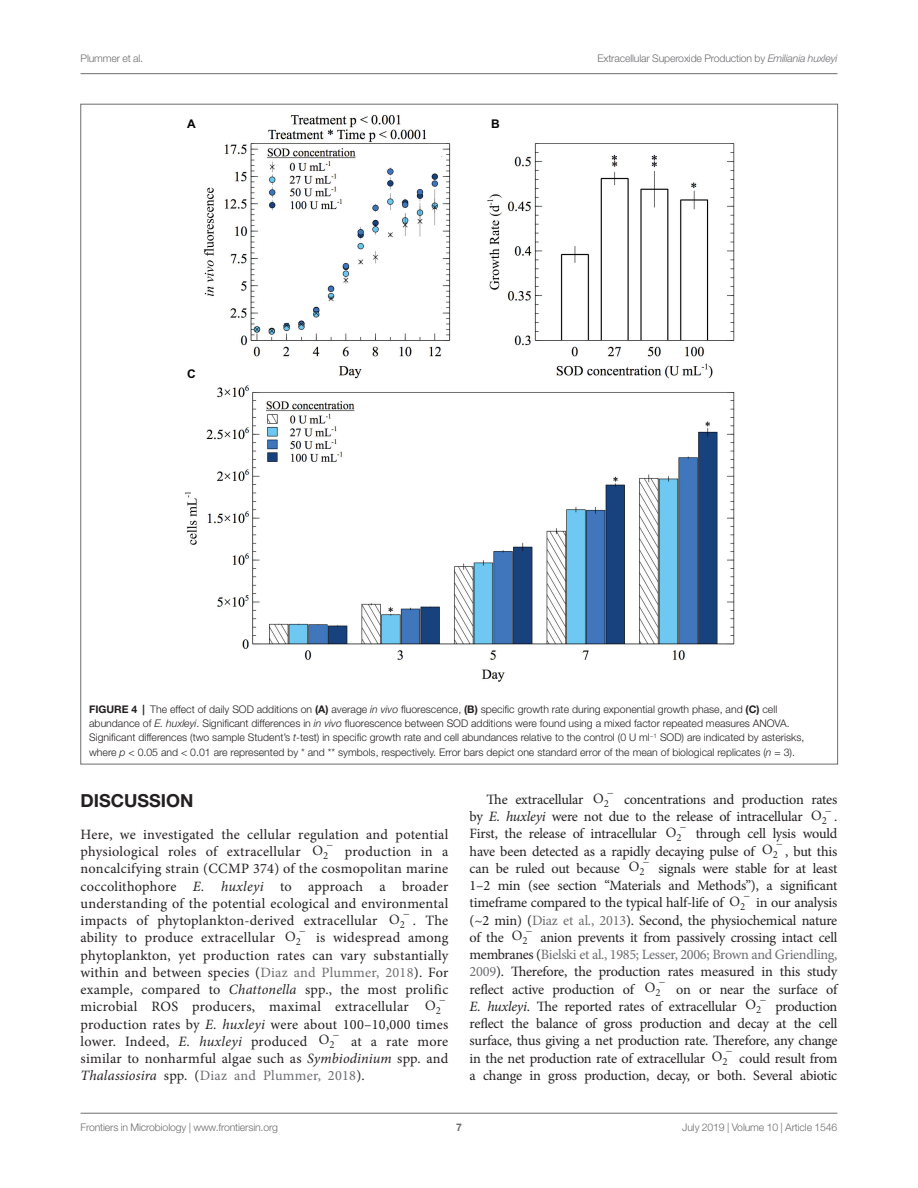
<style>
.page{position:relative;width:918px;height:1188px;background:#fff}
.page>*{position:absolute;margin:0;border:0;box-sizing:border-box;transform-origin:0 0}
.t1{font:700 18px "Helvetica Neue LT Std";color:#231f20}
.t2{font:14.25px/17.2px "Minion Pro";letter-spacing:.02em;color:#231f20}
.t3{font:700 12px "Arial";color:#040503}
.t4{font:300 10.5px/14.2px "Helvetica Neue LT Std";color:#231f20}
.t5{font:300 10.5px "Helvetica Neue LT Std";letter-spacing:-.015em;color:#6c6d70}
.t6{font:700 10.5px "Helvetica Neue LT Std";color:#6c6d70}
.s1{font-style:italic}
.s2{font-weight:700}
.s3{font-family:"Minion"}
.s4{color:#6c6d70}
</style>
<div class="page">
<hr style="left:81px;top:73px;width:756px;height:1px;background:#6c6d70">
<hr style="left:81px;top:1113px;width:756px;height:1px;background:#6c6d70">
<img style="left:185px;top:114px;width:550px;height:568px">
<p class="t5" style="left:81px;top:54px;width:64px">Plummer et al.</p>
<p class="t5" style="left:597px;top:54px;width:242px">Extracellular Superoxide Production by <span class="s1">Emiliania huxleyi</span></p>
<p class="t3" style="left:187px;top:117px;width:10px">A</p>
<p class="t3" style="left:187px;top:367px;width:10px">C</p>
<p class="t3" style="left:491px;top:117px;width:10px">B</p>
<p class="t4" style="left:89px;top:703px;width:717px"><span class="s2">FIGURE 4 |</span> The effect of daily SOD additions on <span class="s2">(A)</span> average <span class="s1">in vivo</span> fluorescence, <span class="s2">(B)</span> specific growth rate during exponential growth phase, and <span class="s2">(C)</span> cell abundance of <span class="s1">E. huxleyi</span>. Significant differences in <span class="s1">in vivo</span> fluorescence between SOD additions were found using a mixed factor repeated measures ANOVA.<br>Significant differences (two sample Student’s <span class="s1">t</span>-test) in specific growth rate and cell abundances relative to the control (0 U ml<sup>−1</sup> SOD) are indicated by asterisks, where <span class="s1">p</span> &lt; 0.05 and &lt; 0.01 are represented by * and ** symbols, respectively. Error bars depict one standard error of the mean of biological replicates (<span class="s1">n</span> = 3).</p>
<p class="t1" style="left:81px;top:795px;width:115px">DISCUSSION</p>
<p class="t2" style="left:81px;top:827px;width:369px">Here, we investigated the cellular regulation and potential physiological roles of extracellular <span class="s3">O</span><sub>2</sub> production in a noncalcifying strain (CCMP 374) of the cosmopolitan marine coccolithophore <span class="s1">E. huxleyi</span> to approach a broader understanding of the potential ecological and environmental impacts of phytoplankton-derived extracellular <span class="s3">O</span><sub>2</sub> . The ability to produce extracellular <span class="s3">O</span><sub>2</sub> is widespread among phytoplankton, yet production rates can vary substantially within and between species (<span class="s4">Diaz and Plummer, 2018</span>). For example, compared to <span class="s1">Chattonella</span> spp., the most prolific microbial ROS producers, maximal extracellular <span class="s3">O</span><sub>2 </sub>production rates by <span class="s1">E. huxleyi</span> were about 100–10,000 times lower. Indeed, <span class="s1">E. huxleyi</span> produced <span class="s3">O</span><sub>2</sub> at a rate more similar to nonharmful algae such as <span class="s1">Symbiodinium</span> spp. and <span class="s1">Thalassiosira</span> spp. (<span class="s4">Diaz and Plummer, 2018</span>).</p>
<p class="t2" style="left:470px;top:792px;width:369px;text-align:justify;text-indent:17px">The extracellular <span class="s3">O</span><sub>2</sub> concentrations and production rates by <span class="s1">E. huxleyi</span> were not due to the release of intracellular <span class="s3">O</span><sub>2</sub> .<br>First, the release of intracellular <span class="s3">O</span><sub>2</sub> through cell lysis would have been detected as a rapidly decaying pulse of <span class="s3">O</span><sub>2</sub> , but this can be ruled out because <span class="s3">O</span><sub>2</sub> signals were stable for at least 1–2 min (see section “Materials and Methods”), a significant timeframe compared to the typical half-life of <span class="s3">O</span><sub>2</sub> in our analysis (~2 min) (<span class="s4">Diaz et al., 2013</span>). Second, the physiochemical nature of the <span class="s3">O</span><sub>2</sub> anion prevents it from passively crossing intact cell membranes (<span class="s4">Bielski et al., 1985; Lesser, 2006; Brown and Griendling, 2009</span>). Therefore, the production rates measured in this study reflect active production of <span class="s3">O</span><sub>2</sub> on or near the surface of <span class="s1">E. huxleyi</span>. The reported rates of extracellular <span class="s3">O</span><sub>2</sub> production reflect the balance of gross production and decay at the cell surface, thus giving a net production rate. Therefore, any change in the net production rate of extracellular <span class="s3">O</span><sub>2</sub> could result from a change in gross production, decay, or both. Several abiotic</p>
<p class="t5" style="left:81px;top:1123px;width:199px">Frontiers in Microbiology | www.frontiersin.org</p>
<p class="t6" style="left:456px;top:1123px;width:7px">7</p>
<p class="t5" style="left:682px;top:1123px;width:157px">July 2019 | Volume 10 | Article 1546</p>
</div>
